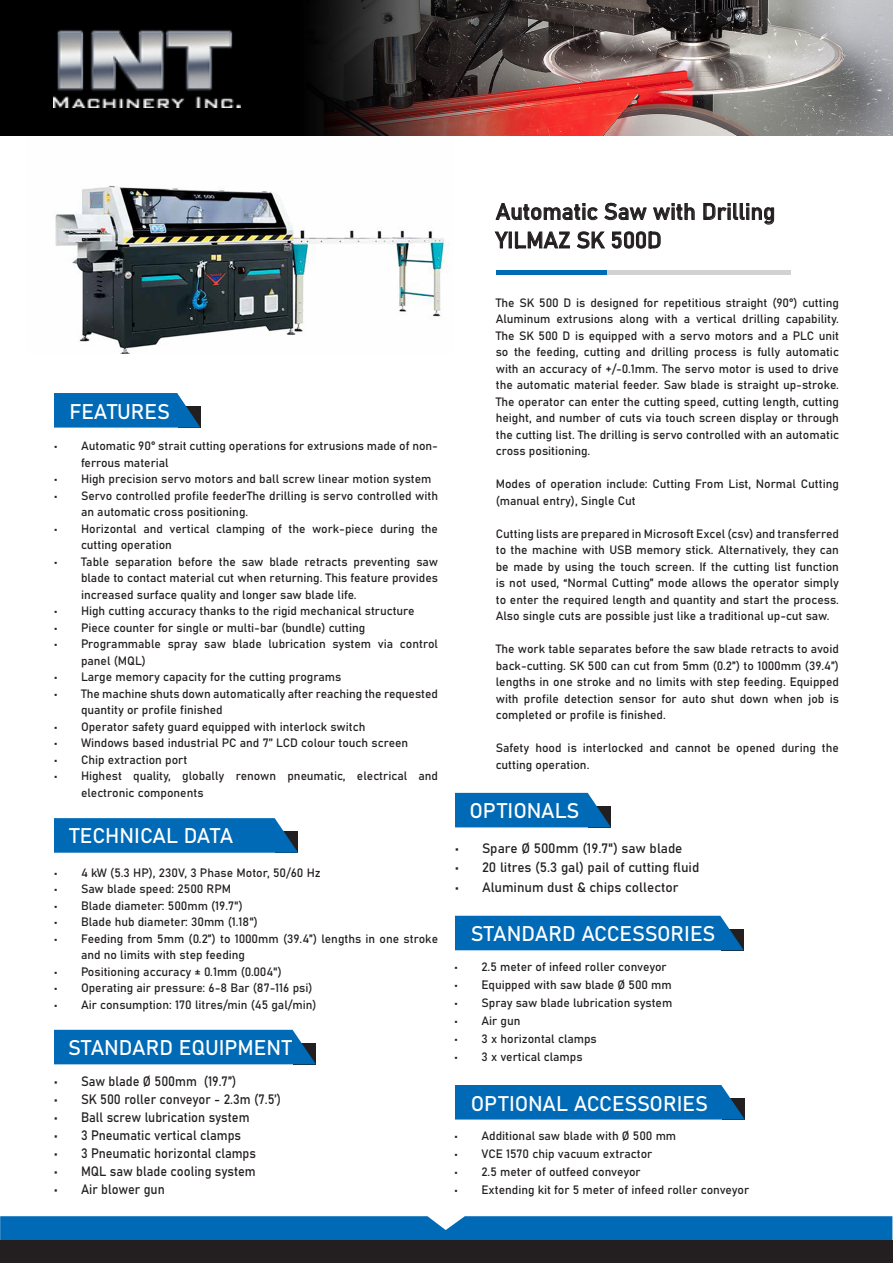
<style>
.page{position:relative;width:893px;height:1263px;background:#fff}
.page>*{position:absolute;margin:0;border:0;box-sizing:border-box;transform-origin:0 0}
.t1{font:22.5px/28.5px "Bahnschrift";color:#231f20}
.t2{font:21px "Bahnschrift";color:#fff}
.t3{font:13.5px "Bahnschrift";color:#231f20;scale:.94 1}
.t4{font:13.5px "Bahnschrift";color:#231f20}
.t5{font:12px/16.5px "Bahnschrift";color:#231f20}
</style>
<div class="page">
<img style="left:55px;top:186px;width:394px;height:168px">
<img style="left:0;top:0;width:893px;height:136px">
<img style="left:53px;top:28px;width:188px;height:80px">
<svg style="left:495px;top:203px;width:103px;height:17px"></svg>
<svg style="left:604px;top:203px;width:43px;height:17px"></svg>
<svg style="left:653px;top:203px;width:42px;height:17px"></svg>
<svg style="left:703px;top:203px;width:71px;height:22px"></svg>
<svg style="left:495px;top:231px;width:75px;height:18px"></svg>
<svg style="left:577px;top:231px;width:28px;height:18px"></svg>
<svg style="left:611px;top:231px;width:50px;height:18px"></svg>
<div style="left:54px;top:1030px;width:262px;height:34px;background:#016ab6"></div>
<div style="left:455px;top:916px;width:289px;height:34px;background:#016ab6"></div>
<div style="left:455px;top:1085px;width:290px;height:34px;background:#016ab6"></div>
<svg style="left:54px;top:818px;width:244px;height:35px;background:#0b6eb6"></svg>
<svg style="left:455px;top:793px;width:156px;height:34px;background:#0d6eb4"></svg>
<svg style="left:54px;top:393px;width:146px;height:35px;background:#1070b5"></svg>
<div style="left:496px;top:270px;width:294px;height:5px;background:#016ab6"></div>
<div style="left:607px;top:270px;width:183px;height:5px;background:#d1d2d4"></div>
<svg style="left:0;top:1216px;width:892px;height:25px;background:#076ab1"></svg>
<div style="left:0;top:1241px;width:892px;height:22px;background:#231f20"></div>
<p class="t1" style="left:496px;top:196px;width:281px">Automatic Saw with Drilling<br>YILMAZ SK 500D</p>
<p class="t2" style="left:69px;top:396px;width:102px">FEATURES</p>
<p class="t5" style="left:81px;top:437px;width:359px;text-indent:-27px">• Automatic 90° strait cutting operations for extrusions made of non&shy;ferrous material</p>
<p class="t5" style="left:54px;top:470px;width:379px">• High precision servo motors and ball screw linear motion system</p>
<p class="t5" style="left:81px;top:487px;width:359px;text-indent:-27px">• Servo controlled profile feederThe drilling is servo controlled with an automatic cross positioning.</p>
<p class="t5" style="left:81px;top:520px;width:359px;text-indent:-27px">• Horizontal and vertical clamping of the work-piece during the cutting operation</p>
<p class="t5" style="left:81px;top:553px;width:359px;text-align:justify;text-indent:-27px">• Table separation before the saw blade retracts preventing saw blade to contact material cut when returning. This feature provides increased surface quality and longer saw blade life.</p>
<p class="t5" style="left:54px;top:602px;width:362px">• High cutting accuracy thanks to the rigid mechanical structure</p>
<p class="t5" style="left:54px;top:619px;width:313px">• Piece counter for single or multi-bar (bundle) cutting</p>
<p class="t5" style="left:81px;top:635px;width:359px;text-indent:-27px">• Programmable spray saw blade lubrication system via control panel (MQL)</p>
<p class="t5" style="left:54px;top:668px;width:289px">• Large memory capacity for the cutting programs</p>
<p class="t5" style="left:81px;top:685px;width:359px;text-indent:-27px">• The machine shuts down automatically after reaching the requested quantity or profile finished</p>
<p class="t5" style="left:54px;top:718px;width:313px">• Operator safety guard equipped with interlock switch</p>
<p class="t5" style="left:54px;top:734px;width:356px">• Windows based industrial PC and 7’’ LCD colour touch screen</p>
<p class="t5" style="left:54px;top:751px;width:135px">• Chip extraction port</p>
<p class="t5" style="left:81px;top:767px;width:359px;text-indent:-27px">• Highest quality, globally renown pneumatic, electrical and electronic components</p>
<p class="t2" style="left:69px;top:820px;width:165px">TECHNICAL DATA</p>
<p class="t5" style="left:54px;top:863px;width:268px">• 4 kW (5.3 HP), 230V, 3 Phase Motor, 50/60 Hz</p>
<p class="t5" style="left:54px;top:880px;width:179px">• Saw blade speed: 2500 RPM</p>
<p class="t5" style="left:54px;top:896px;width:190px">• Blade diameter: 500mm (19.7")</p>
<p class="t5" style="left:54px;top:913px;width:205px">• Blade hub diameter: 30mm (1.18")</p>
<p class="t5" style="left:81px;top:929px;width:359px;text-indent:-27px">• Feeding from 5mm (0.2”) to 1000mm (39.4”) lengths in one stroke and no limits with step feeding</p>
<p class="t5" style="left:54px;top:962px;width:229px">• Positioning accuracy ± 0.1mm (0.004")</p>
<p class="t5" style="left:54px;top:979px;width:260px">• Operating air pressure: 6-8 Bar (87-116 psi)</p>
<p class="t5" style="left:54px;top:995px;width:264px">• Air consumption: 170 litres/min (45 gal/min)</p>
<p class="t2" style="left:68px;top:1032px;width:225px">STANDARD EQUIPMENT</p>
<p class="t3" style="left:54px;top:1071px;width:196px">• Saw blade Ø 500mm (19.7”)</p>
<p class="t3" style="left:54px;top:1089px;width:243px">• SK 500 roller conveyor - 2.3m (7.5’)</p>
<p class="t3" style="left:54px;top:1107px;width:210px">• Ball screw lubrication system</p>
<p class="t3" style="left:54px;top:1125px;width:201px">• 3 Pneumatic vertical clamps</p>
<p class="t3" style="left:54px;top:1143px;width:216px">• 3 Pneumatic horizontal clamps</p>
<p class="t3" style="left:54px;top:1161px;width:216px">• MQL saw blade cooling system</p>
<p class="t3" style="left:54px;top:1179px;width:119px">• Air blower gun</p>
<p class="t5" style="left:496px;top:293px;width:345px;text-align:justify">The SK 500 D is designed for repetitious straight (90°) cutting Aluminum extrusions along with a vertical drilling capability.<br>The SK 500 D is equipped with a servo motors and a PLC unit so the feeding, cutting and drilling process is fully automatic with an accuracy of +/-0.1mm. The servo motor is used to drive the automatic material feeder. Saw blade is straight up-stroke.<br>The operator can enter the cutting speed, cutting length, cutting height, and number of cuts via touch screen display or through the cutting list. The drilling is servo controlled with an automatic cross positioning.</p>
<p class="t5" style="left:496px;top:475px;width:345px">Modes of operation include: Cutting From List, Normal Cutting (manual entry), Single Cut</p>
<p class="t5" style="left:496px;top:524px;width:345px;text-align:justify">Cutting lists are prepared in Microsoft Excel (csv) and transferred to the machine with USB memory stick. Alternatively, they can be made by using the touch screen. If the cutting list function is not used, “Normal Cutting” mode allows the operator simply to enter the required length and quantity and start the process.<br>Also single cuts are possible just like a traditional up-cut saw.</p>
<p class="t5" style="left:496px;top:640px;width:345px;text-align:justify">The work table separates before the saw blade retracts to avoid back-cutting. SK 500 can cut from 5mm (0.2”) to 1000mm (39.4”) lengths in one stroke and no limits with step feeding. Equipped with profile detection sensor for auto shut down when job is completed or profile is finished.</p>
<p class="t5" style="left:496px;top:739px;width:345px">Safety hood is interlocked and cannot be opened during the cutting operation.</p>
<p class="t2" style="left:469px;top:795px;width:111px">OPTIONALS</p>
<p class="t4" style="left:455px;top:838px;width:229px">• Spare Ø 500mm (19.7") saw blade</p>
<p class="t4" style="left:455px;top:857px;width:246px">• 20 litres (5.3 gal) pail of cutting fluid</p>
<p class="t4" style="left:455px;top:877px;width:225px">• Aluminum dust &amp; chips collector</p>
<p class="t2" style="left:471px;top:918px;width:246px">STANDARD ACCESSORIES</p>
<p class="t5" style="left:454px;top:958px;width:214px">• 2.5 meter of infeed roller conveyor</p>
<p class="t5" style="left:454px;top:976px;width:219px">• Equipped with saw blade Ø 500 mm</p>
<p class="t5" style="left:454px;top:994px;width:219px">• Spray saw blade lubrication system</p>
<p class="t5" style="left:454px;top:1012px;width:67px">• Air gun</p>
<p class="t5" style="left:454px;top:1030px;width:144px">• 3 x horizontal clamps</p>
<p class="t5" style="left:454px;top:1048px;width:130px">• 3 x vertical clamps</p>
<p class="t2" style="left:471px;top:1087px;width:239px">OPTIONAL ACCESSORIES</p>
<p class="t5" style="left:454px;top:1127px;width:223px">• Additional saw blade with Ø 500 mm</p>
<p class="t5" style="left:454px;top:1145px;width:199px">• VCE 1570 chip vacuum extractor</p>
<p class="t5" style="left:454px;top:1163px;width:188px">• 2.5 meter of outfeed conveyor</p>
<p class="t5" style="left:454px;top:1181px;width:296px">• Extending kit for 5 meter of infeed roller conveyor</p>
</div>
